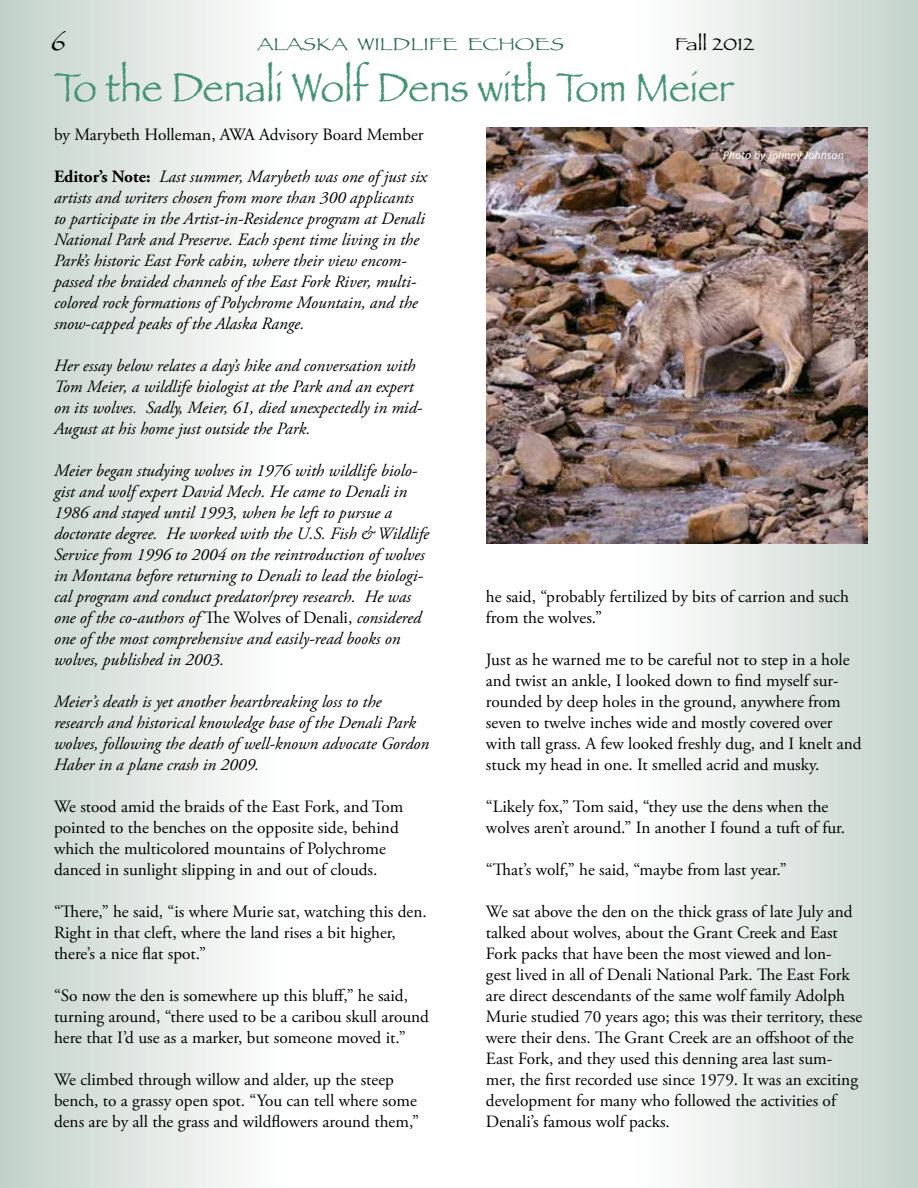
<style>
.page{position:relative;width:918px;height:1188px;background:#fff}
.page>*{position:absolute;margin:0;border:0;box-sizing:border-box;transform-origin:0 0}
.t1{font:42px "Papyrus";color:#459276;scale:.93 1}
.t2{font:24px "Papyrus";color:#000;scale:1.2 1}
.t3{font:18px "Papyrus";color:#2c6a55;scale:1.2 1}
.t4{font:18px "Papyrus";color:#000;scale:1.2 1}
.t5{font:17.25px/21px "Adobe Garamond Pro";color:#000}
.t6{font:italic 17.25px/21px "Adobe Garamond Pro";color:#000}
.t7{font:italic 12px "Calibri";color:#fff}
.s1{font-weight:700;font-style:normal}
.s2{font-style:normal}
</style>
<div class="page">
<div style="left:637px;top:0;width:281px;height:1188px;background:linear-gradient(to right,#fff,#c4d2cb)"></div>
<div style="left:0;top:0;width:287px;height:1188px;background:linear-gradient(to right,#c3d1cb,#fffffe)"></div>
<img style="left:486px;top:127px;width:381px;height:417px">
<h2 class="t2" style="left:51px;top:28px;width:14px">6</h2>
<p class="t3" style="left:257px;top:34px;width:257px">ALASKA WILDLIFE ECHOES</p>
<p class="t4" style="left:675px;top:34px;width:68px">Fall 2012</p>
<h1 class="t1" style="left:54px;top:62px;width:733px">To the Denali Wolf Dens with Tom Meier</h1>
<p class="t5" style="left:54px;top:125px;width:371px">by Marybeth Holleman, AWA Advisory Board Member</p>
<p class="t6" style="left:54px;top:167px;width:375px"><span class="s1">Editor’s Note:</span> Last summer, Marybeth was one of just six artists and writers chosen from more than 300 applicants to participate in the Artist-in-Residence program at Denali National Park and Preserve. Each spent time living in the Park’s historic East Fork cabin, where their view encom&shy;passed the braided channels of the East Fork River, multi&shy;colored rock formations of Polychrome Mountain, and the snow-capped peaks of the Alaska Range.</p>
<p class="t6" style="left:54px;top:356px;width:370px">Her essay below relates a day’s hike and conversation with Tom Meier, a wildlife biologist at the Park and an expert on its wolves. Sadly, Meier, 61, died unexpectedly in mid-August at his home just outside the Park.</p>
<p class="t6" style="left:54px;top:461px;width:377px">Meier began studying wolves in 1976 with wildlife biolo&shy;gist and wolf expert David Mech. He came to Denali in 1986 and stayed until 1993, when he left to pursue a doctorate degree. He worked with the U.S. Fish &amp; Wildlife Service from 1996 to 2004 on the reintroduction of wolves in Montana before returning to Denali to lead the biologi&shy;cal program and conduct predator/prey research. He was one of the co-authors of <span class="s2">The Wolves of Denali,</span> considered one of the most comprehensive and easily-read books on wolves, published in 2003.</p>
<p class="t6" style="left:54px;top:692px;width:377px">Meier’s death is yet another heartbreaking loss to the research and historical knowledge base of the Denali Park wolves, following the death of well-known advocate Gordon Haber in a plane crash in 2009.</p>
<p class="t5" style="left:54px;top:797px;width:351px">We stood amid the braids of the East Fork, and Tom pointed to the benches on the opposite side, behind which the multicolored mountains of Polychrome danced in sunlight slipping in and out of clouds.</p>
<p class="t5" style="left:54px;top:902px;width:374px">“There,” he said, “is where Murie sat, watching this den.<br>Right in that cleft, where the land rises a bit higher, there’s a nice flat spot.”</p>
<p class="t5" style="left:54px;top:986px;width:377px">“So now the den is somewhere up this bluff,” he said, turning around, “there used to be a caribou skull around here that I’d use as a marker, but someone moved it.”</p>
<p class="t5" style="left:54px;top:1070px;width:367px">We climbed through willow and alder, up the steep bench, to a grassy open spot. “You can tell where some dens are by all the grass and wildflowers around them,”</p>
<p class="t7" style="left:723px;top:148px;width:123px">Photo by Johnny Johnson</p>
<p class="t5" style="left:486px;top:587px;width:365px">he said, “probably fertilized by bits of carrion and such from the wolves.”</p>
<p class="t5" style="left:486px;top:650px;width:377px">Just as he warned me to be careful not to step in a hole and twist an ankle, I looked down to find myself sur&shy;rounded by deep holes in the ground, anywhere from seven to twelve inches wide and mostly covered over with tall grass. A few looked freshly dug, and I knelt and stuck my head in one. It smelled acrid and musky.</p>
<p class="t5" style="left:486px;top:797px;width:361px">“Likely fox,” Tom said, “they use the dens when the wolves aren’t around.” In another I found a tuft of fur.</p>
<p class="t5" style="left:486px;top:860px;width:302px">“That’s wolf,” he said, “maybe from last year.”</p>
<p class="t5" style="left:486px;top:902px;width:378px">We sat above the den on the thick grass of late July and talked about wolves, about the Grant Creek and East Fork packs that have been the most viewed and lon-<br>gest lived in all of Denali National Park. The East Fork are direct descendants of the same wolf family Adolph Murie studied 70 years ago; this was their territory, these were their dens. The Grant Creek are an offshoot of the East Fork, and they used this denning area last sum&shy;mer, the first recorded use since 1979. It was an exciting development for many who followed the activities of Denali’s famous wolf packs.</p>
</div>
